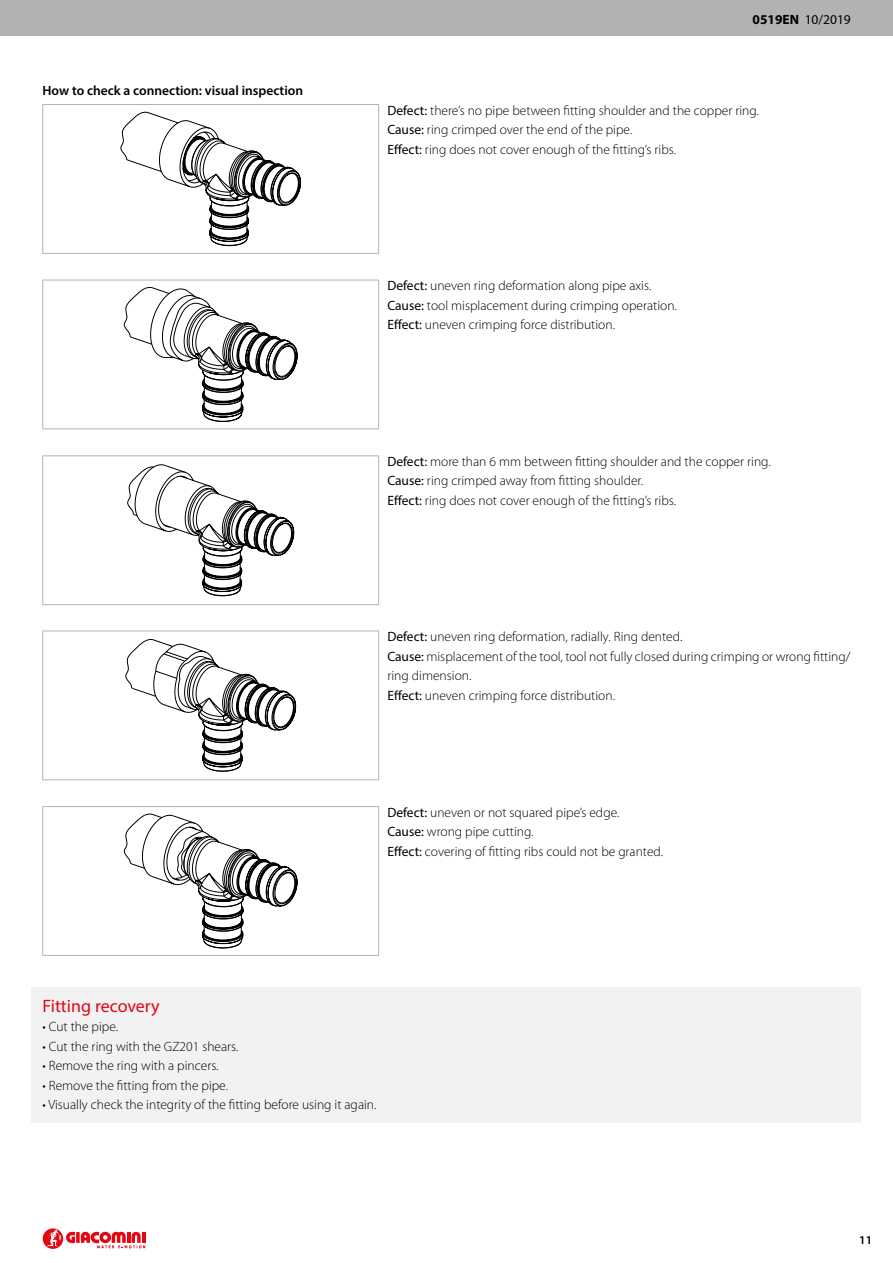
<style>
.page{position:relative;width:893px;height:1263px;background:#fff}
.page>*{position:absolute;margin:0;border:0;box-sizing:border-box;transform-origin:0 0}
.t1{font:18px "Myriad Pro";color:#e30613}
.t2{font:300 13.5px/19.5px "Myriad Pro";color:#000}
.t3{font:600 13.5px "Myriad Pro";color:#000}
.t4{font:13.5px "Myriad Pro";color:#000}
.t5{font:600 12px "Myriad Pro";color:#000}
.s1{font-weight:700}
.s2{font-weight:400}
</style>
<div class="page">
<div style="left:0;top:0;width:893px;height:35px;background:#b3b2b2"></div>
<svg style="left:76px;top:1232px;width:4px;height:11px"></svg>
<div style="left:43px;top:1228px;width:20px;height:21px;background:#e30613;border-radius:50%"></div>
<svg style="left:81px;top:1231px;width:64px;height:17px"></svg>
<svg style="left:47px;top:1229px;width:28px;height:17px"></svg>
<div style="left:31px;top:987px;width:829px;height:135px;background:#f2f2f2"></div>
<hr style="left:43px;top:104px;width:336px;height:1px;background:#b3b2b2">
<hr style="left:43px;top:253px;width:336px;height:1px;background:#b3b2b2">
<hr style="left:42px;top:105px;width:1px;height:148px;background:#b3b2b2">
<hr style="left:378px;top:105px;width:1px;height:148px;background:#b3b2b2">
<svg style="left:121px;top:112px;width:180px;height:134px"></svg>
<hr style="left:43px;top:280px;width:336px;height:1px;background:#b3b2b2">
<hr style="left:43px;top:429px;width:336px;height:1px;background:#b3b2b2">
<hr style="left:42px;top:280px;width:1px;height:149px;background:#b3b2b2">
<hr style="left:378px;top:280px;width:1px;height:149px;background:#b3b2b2">
<svg style="left:124px;top:287px;width:173px;height:135px"></svg>
<hr style="left:43px;top:456px;width:336px;height:1px;background:#b3b2b2">
<hr style="left:43px;top:604px;width:336px;height:1px;background:#b3b2b2">
<hr style="left:42px;top:456px;width:1px;height:148px;background:#b3b2b2">
<hr style="left:378px;top:456px;width:1px;height:148px;background:#b3b2b2">
<svg style="left:128px;top:465px;width:166px;height:131px"></svg>
<hr style="left:43px;top:631px;width:336px;height:1px;background:#b3b2b2">
<hr style="left:43px;top:779px;width:336px;height:1px;background:#b3b2b2">
<hr style="left:42px;top:631px;width:1px;height:148px;background:#b3b2b2">
<hr style="left:378px;top:631px;width:1px;height:148px;background:#b3b2b2">
<svg style="left:126px;top:639px;width:170px;height:132px"></svg>
<hr style="left:43px;top:806px;width:336px;height:1px;background:#b3b2b2">
<hr style="left:43px;top:955px;width:336px;height:1px;background:#b3b2b2">
<hr style="left:42px;top:807px;width:1px;height:148px;background:#b3b2b2">
<hr style="left:378px;top:807px;width:1px;height:148px;background:#b3b2b2">
<svg style="left:124px;top:814px;width:173px;height:134px"></svg>
<p class="t3" style="left:43px;top:82px;width:262px">How to check a connection: visual inspection</p>
<p class="t4" style="left:753px;top:11px;width:100px"><span class="s1">0519EN</span> 10/2019</p>
<p class="t2" style="left:387px;top:100px;width:373px"><span class="s2">Defect:</span> there’s no pipe between fitting shoulder and the copper ring.<br><span class="s2">Cause:</span> ring crimped over the end of the pipe.<br><span class="s2">Effect:</span> ring does not cover enough of the fitting’s ribs.</p>
<p class="t2" style="left:387px;top:276px;width:291px"><span class="s2">Defect:</span> uneven ring deformation along pipe axis.<br><span class="s2">Cause:</span> tool misplacement during crimping operation.<br><span class="s2">Effect:</span> uneven crimping force distribution.</p>
<p class="t2" style="left:387px;top:451px;width:385px"><span class="s2">Defect:</span> more than 6 mm between fitting shoulder and the copper ring.<br><span class="s2">Cause:</span> ring crimped away from fitting shoulder.<br><span class="s2">Effect:</span> ring does not cover enough of the fitting’s ribs.</p>
<p class="t2" style="left:387px;top:627px;width:465px"><span class="s2">Defect:</span> uneven ring deformation, radially. Ring dented.<br><span class="s2">Cause:</span> misplacement of the tool, tool not fully closed during crimping or wrong fitting/ ring dimension.<br><span class="s2">Effect:</span> uneven crimping force distribution.</p>
<p class="t2" style="left:387px;top:802px;width:277px"><span class="s2">Defect:</span> uneven or not squared pipe’s edge.<br><span class="s2">Cause:</span> wrong pipe cutting.<br><span class="s2">Effect:</span> covering of fitting ribs could not be granted.</p>
<h1 class="t1" style="left:43px;top:995px;width:119px">Fitting recovery</h1>
<p class="t2" style="left:43px;top:1017px;width:77px">• Cut the pipe.</p>
<p class="t2" style="left:43px;top:1036px;width:197px">• Cut the ring with the GZ201 shears.</p>
<p class="t2" style="left:43px;top:1056px;width:178px">• Remove the ring with a pincers.</p>
<p class="t2" style="left:43px;top:1075px;width:187px">• Remove the fitting from the pipe.</p>
<p class="t2" style="left:43px;top:1095px;width:335px">• Visually check the integrity of the fitting before using it again.</p>
<p class="t5" style="left:859px;top:1232px;width:14px">11</p>
</div>
